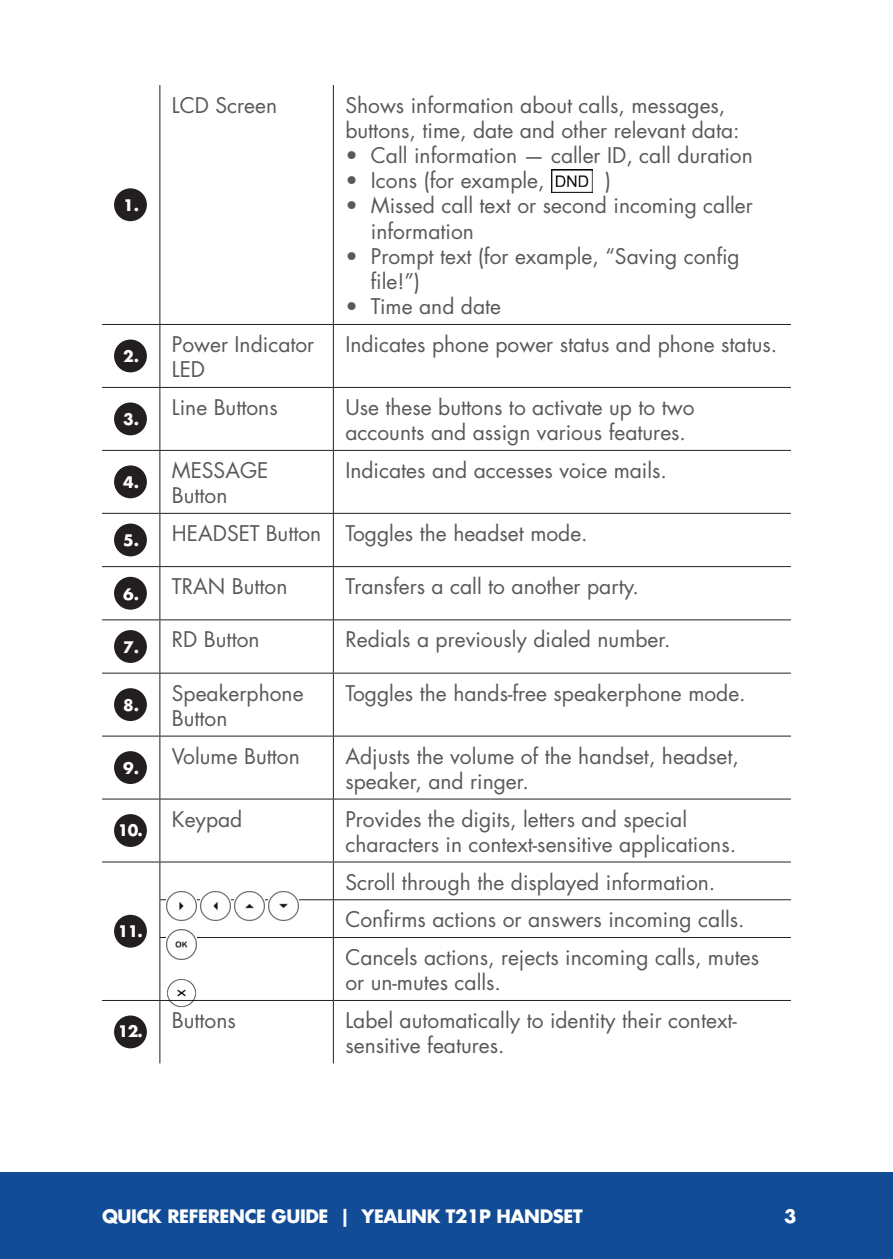
<style>
.page{position:relative;width:893px;height:1259px;background:#fff}
.page>*{position:absolute;margin:0;border:0;box-sizing:border-box;transform-origin:0 0}
.t1{font:21px/25.2px "Futura Std";color:#57595a}
.t2{font:700 18px "Futura Std";letter-spacing:-.02em;color:#fff}
.t3{font:700 15.6px "Futura Std";color:#fff}
</style>
<div class="page">
<div style="left:0;top:1172px;width:893px;height:87px;background:#124b96"></div>
<hr style="left:159px;top:85px;width:1px;height:239px;background:#231f20">
<hr style="left:333px;top:85px;width:1px;height:239px;background:#231f20">
<hr style="left:102px;top:324px;width:58px;height:1px;background:#231f20">
<hr style="left:160px;top:324px;width:173px;height:1px;background:#231f20">
<hr style="left:159px;top:325px;width:1px;height:62px;background:#231f20">
<hr style="left:333px;top:324px;width:458px;height:1px;background:#231f20">
<hr style="left:333px;top:325px;width:1px;height:62px;background:#231f20">
<hr style="left:102px;top:387px;width:58px;height:1px;background:#231f20">
<hr style="left:160px;top:387px;width:173px;height:1px;background:#231f20">
<hr style="left:159px;top:388px;width:1px;height:62px;background:#231f20">
<hr style="left:333px;top:387px;width:458px;height:1px;background:#231f20">
<hr style="left:333px;top:388px;width:1px;height:62px;background:#231f20">
<hr style="left:102px;top:450px;width:58px;height:1px;background:#231f20">
<hr style="left:160px;top:450px;width:173px;height:1px;background:#231f20">
<hr style="left:159px;top:451px;width:1px;height:62px;background:#231f20">
<hr style="left:333px;top:450px;width:458px;height:1px;background:#231f20">
<hr style="left:333px;top:451px;width:1px;height:62px;background:#231f20">
<hr style="left:102px;top:513px;width:58px;height:1px;background:#231f20">
<hr style="left:160px;top:513px;width:173px;height:1px;background:#231f20">
<hr style="left:159px;top:514px;width:1px;height:52px;background:#231f20">
<hr style="left:333px;top:513px;width:458px;height:1px;background:#231f20">
<hr style="left:333px;top:514px;width:1px;height:52px;background:#231f20">
<hr style="left:102px;top:566px;width:58px;height:1px;background:#231f20">
<hr style="left:160px;top:566px;width:173px;height:1px;background:#231f20">
<hr style="left:159px;top:567px;width:1px;height:52px;background:#231f20">
<hr style="left:333px;top:566px;width:458px;height:1px;background:#231f20">
<hr style="left:333px;top:567px;width:1px;height:52px;background:#231f20">
<hr style="left:102px;top:619px;width:58px;height:1px;background:#231f20">
<hr style="left:160px;top:619px;width:173px;height:1px;background:#231f20">
<hr style="left:159px;top:620px;width:1px;height:53px;background:#231f20">
<hr style="left:333px;top:619px;width:458px;height:1px;background:#231f20">
<hr style="left:333px;top:620px;width:1px;height:53px;background:#231f20">
<hr style="left:102px;top:672px;width:58px;height:1px;background:#231f20">
<hr style="left:160px;top:672px;width:173px;height:1px;background:#231f20">
<hr style="left:159px;top:673px;width:1px;height:62px;background:#231f20">
<hr style="left:333px;top:672px;width:458px;height:1px;background:#231f20">
<hr style="left:333px;top:673px;width:1px;height:62px;background:#231f20">
<hr style="left:102px;top:735px;width:58px;height:1px;background:#231f20">
<hr style="left:160px;top:735px;width:173px;height:1px;background:#231f20">
<hr style="left:159px;top:736px;width:1px;height:62px;background:#231f20">
<hr style="left:333px;top:735px;width:458px;height:1px;background:#231f20">
<hr style="left:333px;top:736px;width:1px;height:62px;background:#231f20">
<hr style="left:102px;top:798px;width:58px;height:1px;background:#231f20">
<hr style="left:160px;top:798px;width:173px;height:1px;background:#231f20">
<hr style="left:159px;top:799px;width:1px;height:62px;background:#231f20">
<hr style="left:333px;top:798px;width:458px;height:1px;background:#231f20">
<hr style="left:333px;top:799px;width:1px;height:62px;background:#231f20">
<hr style="left:102px;top:861px;width:58px;height:1px;background:#231f20">
<hr style="left:160px;top:861px;width:173px;height:1px;background:#231f20">
<hr style="left:159px;top:862px;width:1px;height:37px;background:#231f20">
<hr style="left:333px;top:861px;width:458px;height:1px;background:#231f20">
<hr style="left:333px;top:862px;width:1px;height:37px;background:#231f20">
<hr style="left:159px;top:899px;width:174px;height:1px;background:#231f20">
<hr style="left:159px;top:900px;width:1px;height:37px;background:#231f20">
<hr style="left:333px;top:899px;width:458px;height:1px;background:#231f20">
<hr style="left:333px;top:900px;width:1px;height:37px;background:#231f20">
<hr style="left:159px;top:937px;width:174px;height:1px;background:#231f20">
<hr style="left:159px;top:938px;width:1px;height:62px;background:#231f20">
<hr style="left:333px;top:937px;width:458px;height:1px;background:#231f20">
<hr style="left:333px;top:938px;width:1px;height:62px;background:#231f20">
<hr style="left:102px;top:1000px;width:58px;height:1px;background:#231f20">
<hr style="left:160px;top:1000px;width:173px;height:1px;background:#231f20">
<hr style="left:159px;top:1001px;width:1px;height:62px;background:#231f20">
<hr style="left:333px;top:1000px;width:458px;height:1px;background:#231f20">
<hr style="left:333px;top:1001px;width:1px;height:62px;background:#231f20">
<div style="left:114px;top:188px;width:33px;height:33px;background:#231f20;border-radius:50%"></div>
<img style="left:551px;top:169px;width:41px;height:23px">
<div style="left:114px;top:339px;width:33px;height:33px;background:#231f20;border-radius:50%"></div>
<div style="left:114px;top:402px;width:33px;height:33px;background:#231f20;border-radius:50%"></div>
<div style="left:114px;top:465px;width:33px;height:33px;background:#231f20;border-radius:50%"></div>
<div style="left:114px;top:523px;width:33px;height:33px;background:#231f20;border-radius:50%"></div>
<div style="left:114px;top:577px;width:33px;height:32px;background:#231f20;border-radius:50%"></div>
<div style="left:114px;top:630px;width:33px;height:33px;background:#231f20;border-radius:50%"></div>
<div style="left:114px;top:688px;width:33px;height:33px;background:#231f20;border-radius:50%"></div>
<div style="left:114px;top:751px;width:33px;height:33px;background:#231f20;border-radius:50%"></div>
<div style="left:114px;top:814px;width:33px;height:33px;background:#231f20;border-radius:50%"></div>
<div style="left:114px;top:915px;width:33px;height:32px;background:#231f20;border-radius:50%"></div>
<div style="left:114px;top:1015px;width:33px;height:33px;background:#231f20;border-radius:50%"></div>
<img style="left:167px;top:891px;width:29px;height:30px">
<img style="left:201px;top:891px;width:29px;height:30px">
<img style="left:235px;top:891px;width:29px;height:30px">
<img style="left:269px;top:891px;width:29px;height:30px">
<img style="left:167px;top:929px;width:29px;height:30px">
<img style="left:167px;top:978px;width:29px;height:29px">
<p class="t3" style="left:123px;top:195px;width:17px">1.</p>
<p class="t3" style="left:123px;top:346px;width:17px">2.</p>
<p class="t3" style="left:123px;top:409px;width:17px">3.</p>
<p class="t1" style="left:172px;top:92px;width:107px">LCD Screen</p>
<p class="t1" style="left:345px;top:92px;width:396px">Shows information about calls, messages, buttons, time, date and other relevant data:</p>
<p class="t1" style="left:345px;top:143px;width:409px">• Call information — caller ID, call duration</p>
<p class="t1" style="left:345px;top:168px;width:201px">• Icons (for example,</p>
<p class="t1" style="left:605px;top:168px;width:8px">)</p>
<p class="t1" style="left:371px;top:193px;width:383px;text-indent:-26px">• Missed call text or second incoming caller information</p>
<p class="t1" style="left:371px;top:244px;width:370px;text-indent:-26px">• Prompt text (for example, “Saving config file!”)</p>
<p class="t1" style="left:345px;top:294px;width:157px">• Time and date</p>
<p class="t1" style="left:172px;top:332px;width:144px">Power Indicator<br>LED</p>
<p class="t1" style="left:345px;top:332px;width:433px">Indicates phone power status and phone status.</p>
<p class="t1" style="left:172px;top:395px;width:107px">Line Buttons</p>
<p class="t1" style="left:345px;top:395px;width:351px">Use these buttons to activate up to two accounts and assign various features.</p>
<p class="t1" style="left:172px;top:458px;width:98px">MESSAGE<br>Button</p>
<p class="t1" style="left:345px;top:458px;width:323px">Indicates and accesses voice mails.</p>
<p class="t1" style="left:123px;top:521px;width:466px"><sub>5.</sub> HEADSET Button Toggles the headset mode.</p>
<p class="t1" style="left:123px;top:574px;width:166px"><sub>6.</sub> TRAN Button</p>
<p class="t1" style="left:345px;top:574px;width:295px">Transfers a call to another party.</p>
<p class="t1" style="left:123px;top:627px;width:138px"><sub>7.</sub> RD Button</p>
<p class="t1" style="left:345px;top:627px;width:327px">Redials a previously dialed number.</p>
<p class="t3" style="left:123px;top:472px;width:17px">4.</p>
<p class="t3" style="left:123px;top:695px;width:17px">8.</p>
<p class="t1" style="left:172px;top:680px;width:133px">Speakerphone<br>Button</p>
<p class="t1" style="left:345px;top:680px;width:402px">Toggles the hands-free speakerphone mode.</p>
<p class="t1" style="left:172px;top:743px;width:129px">Volume Button</p>
<p class="t1" style="left:345px;top:743px;width:395px">Adjusts the volume of the handset, headset, speaker, and ringer.</p>
<p class="t1" style="left:118px;top:806px;width:126px"><sub>10.</sub> Keypad</p>
<p class="t1" style="left:345px;top:806px;width:392px">Provides the digits, letters and special characters in context-sensitive applications.</p>
<p class="t3" style="left:123px;top:758px;width:17px">9.</p>
<p class="t3" style="left:118px;top:920px;width:27px">11.</p>
<p class="t1" style="left:345px;top:863px;width:415px;line-height:37.8px">Scroll through the displayed information.<br>Confirms actions or answers incoming calls.<br>Cancels actions, rejects incoming calls, mutes</p>
<p class="t1" style="left:345px;top:970px;width:157px">or un-mutes calls.</p>
<p class="t1" style="left:118px;top:1008px;width:120px"><sub>12.</sub> Buttons</p>
<p class="t1" style="left:345px;top:1008px;width:393px">Label automatically to identity their context&shy;sensitive features.</p>
<p class="t2" style="left:102px;top:1204px;width:482px">QUICK REFERENCE GUIDE | YEALINK T21P HANDSET</p>
<p class="t2" style="left:784px;top:1204px;width:14px">3</p>
</div>
